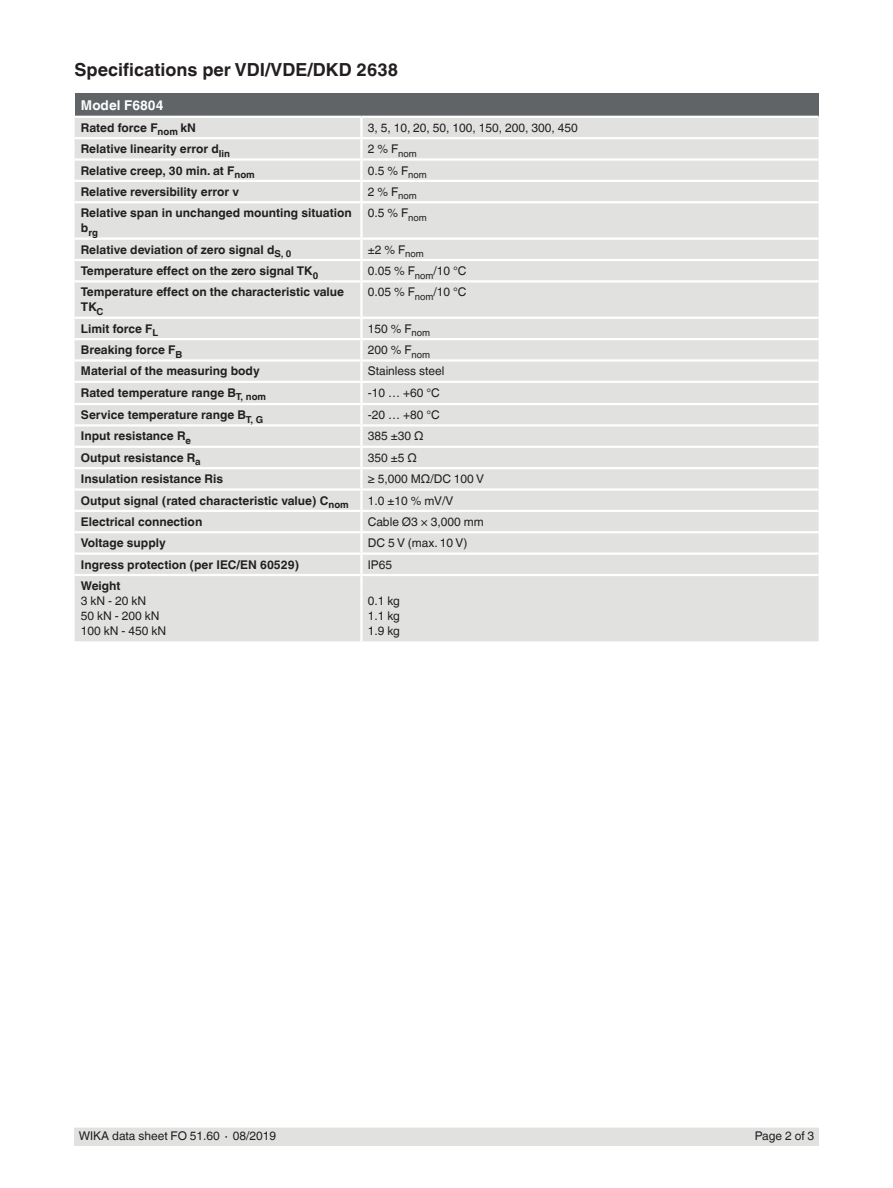
<style>
.page{position:relative;width:893px;height:1188px;background:#fff}
.page>*{position:absolute;margin:0;border:0;box-sizing:border-box;transform-origin:0 0}
.t1{font:700 18px "Helvetica World";color:#231f20}
.t2{font:700 13.5px "Helvetica World";color:#fff}
.t3{font:700 12px/15px "Helvetica World";color:#231f20}
.t4{font:12px/15px "Helvetica World";color:#231f20}
.t5{font:700 9.6px "Helvetica World";color:#231f20}
</style>
<div class="page">
<div style="left:74px;top:1128px;width:745px;height:17px;background:#e1e2e0"></div>
<div style="left:75px;top:94px;width:744px;height:23px;background:#616466"></div>
<div style="left:75px;top:118px;width:744px;height:523px;background:#e1e2e0"></div>
<hr style="left:75px;top:116px;width:286px;height:2px;background:#fff">
<hr style="left:361px;top:116px;width:458px;height:2px;background:#fff">
<hr style="left:360px;top:118px;width:3px;height:19px;background:#fff">
<hr style="left:75px;top:137px;width:286px;height:2px;background:#fff">
<hr style="left:361px;top:137px;width:458px;height:2px;background:#fff">
<hr style="left:360px;top:139px;width:3px;height:19px;background:#fff">
<hr style="left:75px;top:158px;width:286px;height:3px;background:#fff">
<hr style="left:361px;top:158px;width:458px;height:3px;background:#fff">
<hr style="left:360px;top:161px;width:3px;height:19px;background:#fff">
<hr style="left:75px;top:180px;width:286px;height:2px;background:#fff">
<hr style="left:75px;top:201px;width:286px;height:2px;background:#fff">
<hr style="left:75px;top:238px;width:286px;height:2px;background:#fff">
<hr style="left:75px;top:259px;width:286px;height:2px;background:#fff">
<hr style="left:361px;top:180px;width:458px;height:2px;background:#fff">
<hr style="left:360px;top:182px;width:3px;height:19px;background:#fff">
<hr style="left:361px;top:201px;width:458px;height:2px;background:#fff">
<hr style="left:360px;top:203px;width:3px;height:35px;background:#fff">
<hr style="left:361px;top:238px;width:458px;height:2px;background:#fff">
<hr style="left:360px;top:240px;width:3px;height:19px;background:#fff">
<hr style="left:361px;top:259px;width:458px;height:2px;background:#fff">
<hr style="left:360px;top:261px;width:3px;height:19px;background:#fff">
<hr style="left:75px;top:280px;width:286px;height:2px;background:#fff">
<hr style="left:361px;top:280px;width:458px;height:2px;background:#fff">
<hr style="left:360px;top:282px;width:3px;height:35px;background:#fff">
<hr style="left:75px;top:317px;width:286px;height:2px;background:#fff">
<hr style="left:361px;top:317px;width:458px;height:2px;background:#fff">
<hr style="left:360px;top:319px;width:3px;height:19px;background:#fff">
<hr style="left:75px;top:338px;width:286px;height:2px;background:#fff">
<hr style="left:361px;top:338px;width:458px;height:2px;background:#fff">
<hr style="left:360px;top:340px;width:3px;height:19px;background:#fff">
<hr style="left:75px;top:359px;width:286px;height:3px;background:#fff">
<hr style="left:361px;top:359px;width:458px;height:3px;background:#fff">
<hr style="left:360px;top:362px;width:3px;height:19px;background:#fff">
<hr style="left:75px;top:381px;width:286px;height:2px;background:#fff">
<hr style="left:361px;top:381px;width:458px;height:2px;background:#fff">
<hr style="left:360px;top:383px;width:3px;height:20px;background:#fff">
<hr style="left:75px;top:403px;width:286px;height:2px;background:#fff">
<hr style="left:361px;top:403px;width:458px;height:2px;background:#fff">
<hr style="left:360px;top:405px;width:3px;height:19px;background:#fff">
<hr style="left:75px;top:488px;width:286px;height:3px;background:#fff">
<hr style="left:361px;top:488px;width:458px;height:3px;background:#fff">
<hr style="left:360px;top:491px;width:3px;height:19px;background:#fff">
<hr style="left:75px;top:424px;width:286px;height:3px;background:#fff">
<hr style="left:361px;top:424px;width:458px;height:3px;background:#fff">
<hr style="left:360px;top:427px;width:3px;height:19px;background:#fff">
<hr style="left:75px;top:446px;width:286px;height:2px;background:#fff">
<hr style="left:75px;top:467px;width:286px;height:2px;background:#fff">
<hr style="left:75px;top:510px;width:286px;height:2px;background:#fff">
<hr style="left:361px;top:446px;width:458px;height:2px;background:#fff">
<hr style="left:360px;top:448px;width:3px;height:19px;background:#fff">
<hr style="left:361px;top:467px;width:458px;height:2px;background:#fff">
<hr style="left:360px;top:469px;width:3px;height:19px;background:#fff">
<hr style="left:361px;top:510px;width:458px;height:2px;background:#fff">
<hr style="left:360px;top:512px;width:3px;height:19px;background:#fff">
<hr style="left:75px;top:531px;width:286px;height:2px;background:#fff">
<hr style="left:361px;top:531px;width:458px;height:2px;background:#fff">
<hr style="left:360px;top:533px;width:3px;height:20px;background:#fff">
<hr style="left:75px;top:553px;width:286px;height:2px;background:#fff">
<hr style="left:361px;top:553px;width:458px;height:2px;background:#fff">
<hr style="left:360px;top:555px;width:3px;height:19px;background:#fff">
<hr style="left:360px;top:576px;width:3px;height:65px;background:#fff">
<hr style="left:75px;top:574px;width:286px;height:2px;background:#fff">
<hr style="left:361px;top:574px;width:458px;height:2px;background:#fff">
<h1 class="t1" style="left:75px;top:60px;width:325px">Specifications per VDI/VDE/DKD 2638</h1>
<p class="t2" style="left:81px;top:97px;width:84px">Model F6804</p>
<p class="t3" style="left:81px;top:120px;width:117px">Rated force F<sub>nom</sub> kN</p>
<p class="t4" style="left:368px;top:120px;width:211px">3, 5, 10, 20, 50, 100, 150, 200, 300, 450</p>
<p class="t3" style="left:81px;top:142px;width:151px">Relative linearity error d<sub>lin</sub></p>
<p class="t4" style="left:368px;top:142px;width:51px">2 % F<sub>nom</sub></p>
<p class="t3" style="left:81px;top:163px;width:175px">Relative creep, 30 min. at F<sub>nom</sub></p>
<p class="t4" style="left:368px;top:163px;width:61px">0.5 % F<sub>nom</sub></p>
<p class="t3" style="left:81px;top:184px;width:160px">Relative reversibility error v</p>
<p class="t4" style="left:368px;top:184px;width:51px">2 % F<sub>nom</sub></p>
<p class="t3" style="left:81px;top:206px;width:272px">Relative span in unchanged mounting situation</p>
<p class="t5" style="left:81px;top:227px;width:19px"><sup>b</sup>rg</p>
<p class="t4" style="left:368px;top:206px;width:61px">0.5 % F<sub>nom</sub></p>
<p class="t3" style="left:81px;top:242px;width:212px">Relative deviation of zero signal d<sub>S,</sub> <sub>0</sub></p>
<p class="t4" style="left:368px;top:242px;width:58px">±2 % F<sub>nom</sub></p>
<p class="t3" style="left:81px;top:263px;width:239px">Temperature effect on the zero signal TK<sub>0</sub></p>
<p class="t4" style="left:368px;top:263px;width:100px">0.05 % F<sub>nom</sub>/10 °C</p>
<p class="t3" style="left:81px;top:285px;width:265px">Temperature effect on the characteristic value<br>TK<sub>C</sub></p>
<p class="t4" style="left:368px;top:285px;width:100px">0.05 % F<sub>nom</sub>/10 °C</p>
<p class="t3" style="left:81px;top:321px;width:79px">Limit force F<sub>L</sub></p>
<p class="t4" style="left:368px;top:321px;width:64px">150 % F<sub>nom</sub></p>
<p class="t3" style="left:81px;top:342px;width:103px">Breaking force F<sub>B</sub></p>
<p class="t4" style="left:368px;top:342px;width:64px">200 % F<sub>nom</sub></p>
<p class="t3" style="left:81px;top:364px;width:180px">Material of the measuring body</p>
<p class="t4" style="left:368px;top:364px;width:78px">Stainless steel</p>
<p class="t3" style="left:81px;top:385px;width:187px">Rated temperature range B<sub>T,</sub> <sub>nom</sub></p>
<p class="t4" style="left:368px;top:385px;width:73px">-10 … +60 °C</p>
<p class="t3" style="left:81px;top:407px;width:184px">Service temperature range B<sub>T,</sub> <sub>G</sub></p>
<p class="t4" style="left:368px;top:407px;width:73px">-20 … +80 °C</p>
<p class="t3" style="left:81px;top:429px;width:111px">Input resistance R<sub>e</sub></p>
<p class="t4" style="left:368px;top:429px;width:57px">385 ±30 Ω</p>
<p class="t3" style="left:81px;top:450px;width:121px">Output resistance R<sub>a</sub></p>
<p class="t4" style="left:368px;top:450px;width:50px">350 ±5 Ω</p>
<p class="t3" style="left:81px;top:472px;width:144px">Insulation resistance Ris</p>
<p class="t4" style="left:368px;top:472px;width:118px">≥ 5,000 MΩ/DC 100 V</p>
<p class="t3" style="left:81px;top:493px;width:269px">Output signal (rated characteristic value) C<sub>nom</sub></p>
<p class="t4" style="left:368px;top:493px;width:87px">1.0 ±10 % mV/V</p>
<p class="t3" style="left:81px;top:514px;width:123px">Electrical connection</p>
<p class="t4" style="left:368px;top:514px;width:117px">Cable Ø3 × 3,000 mm</p>
<p class="t3" style="left:81px;top:536px;width:86px">Voltage supply</p>
<p class="t4" style="left:368px;top:536px;width:101px">DC 5 V (max. 10 V)</p>
<p class="t3" style="left:81px;top:557px;width:220px">Ingress protection (per IEC/EN 60529)</p>
<p class="t4" style="left:368px;top:557px;width:26px">IP65</p>
<p class="t3" style="left:81px;top:578px;width:41px">Weight</p>
<p class="t4" style="left:81px;top:593px;width:87px">3 kN - 20 kN<br>50 kN - 200 kN<br>100 kN - 450 kN</p>
<p class="t4" style="left:368px;top:593px;width:34px;text-align:justify">0.1 kg 1.1 kg 1.9 kg</p>
<p class="t4" style="left:79px;top:1129px;width:199px">WIKA data sheet FO 51.60 ∙ 08/2019</p>
<p class="t4" style="left:755px;top:1129px;width:61px">Page 2 of 3</p>
</div>
